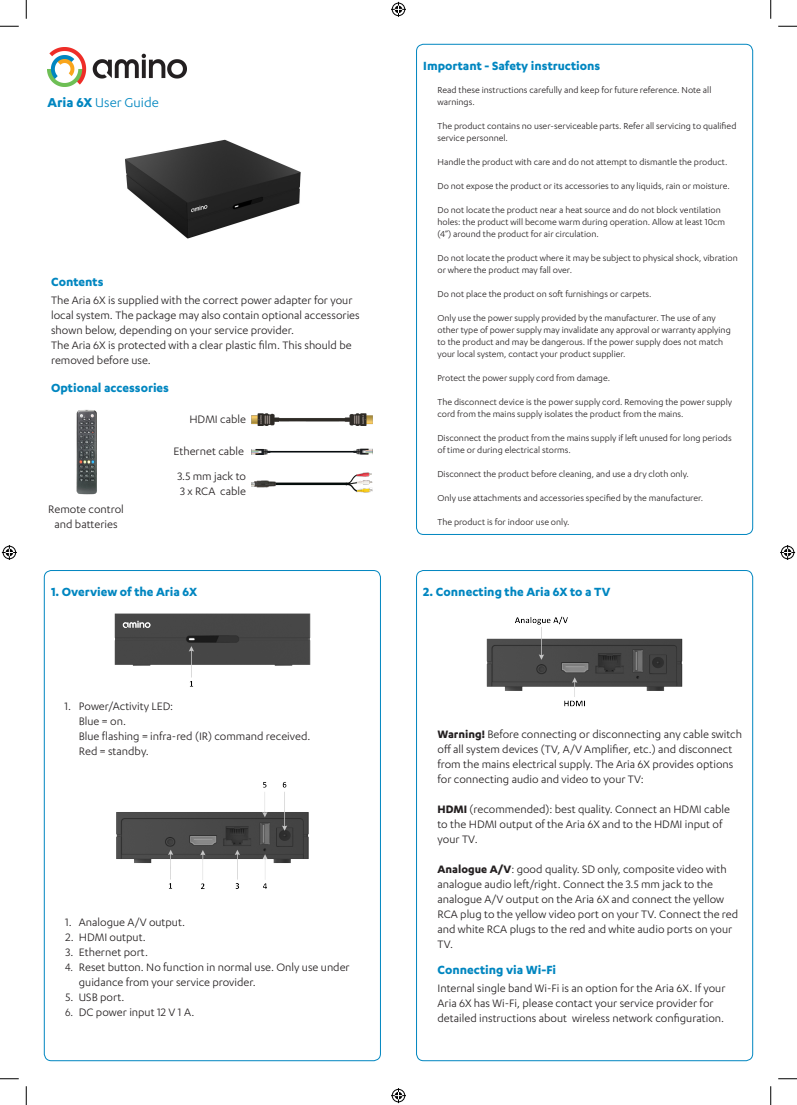
<style>
.page{position:relative;width:797px;height:1105px;background:#fff}
.page>*{position:absolute;margin:0;border:0;box-sizing:border-box;transform-origin:0 0}
.Front_page_title{font:15px "Karbon";color:#0086c0}
.Title_bold{font:700 13.75px "Karbon";color:#0086c0}
.Title_bold_karbon_11{font:700 13.75px "Karbon";color:#0086c0}
.Paragraph_Style_2_10{font:12.5px/15px "Karbon";color:#231f20}
.Paragraph_Style_2_10-2{font:12.5px "Karbon";color:#231f20;scale:.88 1}
.Paragraph_Style_2_10-3{font:12.5px "Karbon";color:#231f20;scale:.9 1}
.Paragraph_Style_2_8p{font:10px/12px "Karbon";color:#231f20}
.s1{font-weight:700}
</style>
<div class="page">
<img style="left:48px;top:48px;width:139px;height:38px">
<img style="left:114px;top:613px;width:197px;height:74px">
<img style="left:117px;top:782px;width:191px;height:107px">
<img style="left:486px;top:616px;width:197px;height:91px">
<img style="left:125px;top:139px;width:176px;height:100px">
<img style="left:76px;top:409px;width:21px;height:86px">
<img style="left:252px;top:473px;width:121px;height:19px">
<img style="left:252px;top:414px;width:120px;height:11px">
<img style="left:252px;top:448px;width:120px;height:7px">
<svg style="left:0;top:25px;width:19px;height:2px"></svg>
<svg style="left:778px;top:25px;width:19px;height:2px"></svg>
<svg style="left:0;top:1078px;width:19px;height:1px"></svg>
<svg style="left:778px;top:1078px;width:19px;height:1px"></svg>
<svg style="left:25px;top:0;width:2px;height:19px"></svg>
<svg style="left:25px;top:1086px;width:2px;height:19px"></svg>
<svg style="left:770px;top:0;width:1px;height:19px"></svg>
<svg style="left:770px;top:1086px;width:1px;height:19px"></svg>
<svg style="left:391px;top:2px;width:15px;height:15px"></svg>
<svg style="left:391px;top:1088px;width:15px;height:15px"></svg>
<svg style="left:2px;top:545px;width:15px;height:15px"></svg>
<svg style="left:780px;top:545px;width:15px;height:15px"></svg>
<p class="Front_page_title" style="left:48px;top:95px;width:113px"><span class="s1">Aria 6X</span> User Guide</p>
<p class="Title_bold_karbon_11" style="left:51px;top:274px;width:54px">Contents</p>
<p class="Paragraph_Style_2_10" style="left:51px;top:292px;width:310px">The Aria 6X is supplied with the correct power adapter for your local system. The package may also contain optional accessories shown below, depending on your service provider.</p>
<p class="Paragraph_Style_2_10" style="left:51px;top:337px;width:302px">The Aria 6X is protected with a clear plastic film. This should be removed before use.</p>
<p class="Title_bold_karbon_11" style="left:51px;top:380px;width:119px">Optional accessories</p>
<p class="Paragraph_Style_2_10" style="left:189px;top:411px;width:58px">HDMI cable</p>
<p class="Paragraph_Style_2_10" style="left:173px;top:443px;width:72px">Ethernet cable</p>
<p class="Paragraph_Style_2_10" style="left:48px;top:501px;width:77px">Remote control</p>
<p class="Paragraph_Style_2_10" style="left:54px;top:516px;width:65px">and batteries</p>
<p class="Paragraph_Style_2_10" style="left:177px;top:469px;width:70px">3.5 mm jack to</p>
<p class="Paragraph_Style_2_10" style="left:180px;top:484px;width:67px">3 x RCA cable</p>
<p class="Title_bold" style="left:423px;top:58px;width:178px">Important - Safety instructions</p>
<p class="Paragraph_Style_2_8p" style="left:437px;top:84px;width:275px">Read these instructions carefully and keep for future reference. Note all warnings.</p>
<p class="Paragraph_Style_2_8p" style="left:437px;top:120px;width:300px">The product contains no user-serviceable parts. Refer all servicing to qualified service personnel.</p>
<p class="Paragraph_Style_2_8p" style="left:437px;top:156px;width:292px">Handle the product with care and do not attempt to dismantle the product.</p>
<p class="Paragraph_Style_2_8p" style="left:437px;top:180px;width:294px">Do not expose the product or its accessories to any liquids, rain or moisture.</p>
<p class="Paragraph_Style_2_8p" style="left:437px;top:204px;width:289px">Do not locate the product near a heat source and do not block ventilation holes: the product will become warm during operation. Allow at least 10cm (4”) around the product for air circulation.</p>
<p class="Paragraph_Style_2_8p" style="left:437px;top:252px;width:302px">Do not locate the product where it may be subject to physical shock, vibration or where the product may fall over.</p>
<p class="Paragraph_Style_2_8p" style="left:437px;top:288px;width:215px">Do not place the product on soft furnishings or carpets.</p>
<p class="Paragraph_Style_2_8p" style="left:437px;top:312px;width:295px">Only use the power supply provided by the manufacturer. The use of any other type of power supply may invalidate any approval or warranty applying to the product and may be dangerous. If the power supply does not match your local system, contact your product supplier.</p>
<p class="Paragraph_Style_2_8p" style="left:437px;top:372px;width:174px">Protect the power supply cord from damage.</p>
<p class="Paragraph_Style_2_8p" style="left:437px;top:396px;width:296px">The disconnect device is the power supply cord. Removing the power supply cord from the mains supply isolates the product from the mains.</p>
<p class="Paragraph_Style_2_8p" style="left:437px;top:432px;width:296px">Disconnect the product from the mains supply if left unused for long periods of time or during electrical storms.</p>
<p class="Paragraph_Style_2_8p" style="left:437px;top:468px;width:253px">Disconnect the product before cleaning, and use a dry cloth only.</p>
<p class="Paragraph_Style_2_8p" style="left:437px;top:492px;width:267px">Only use attachments and accessories specified by the manufacturer.</p>
<p class="Paragraph_Style_2_8p" style="left:437px;top:516px;width:133px">The product is for indoor use only.</p>
<p class="Title_bold" style="left:51px;top:584px;width:148px">1. Overview of the Aria 6X</p>
<p class="Title_bold" style="left:423px;top:584px;width:189px">2. Connecting the Aria 6X to a TV</p>
<p class="Paragraph_Style_2_10" style="left:64px;top:698px;width:8px">1.</p>
<p class="Paragraph_Style_2_10" style="left:79px;top:698px;width:96px">Power/Activity LED:</p>
<p class="Paragraph_Style_2_10" style="left:79px;top:713px;width:49px">Blue = on.</p>
<p class="Paragraph_Style_2_10" style="left:79px;top:728px;width:233px">Blue flashing = infra-red (IR) command received.</p>
<p class="Paragraph_Style_2_10" style="left:79px;top:743px;width:71px">Red = standby.</p>
<p class="Paragraph_Style_2_10" style="left:79px;top:914px;width:108px">Analogue A/V output.</p>
<p class="Paragraph_Style_2_10" style="left:66px;top:929px;width:82px">2. HDMI output.</p>
<p class="Paragraph_Style_2_10" style="left:66px;top:944px;width:84px">3. Ethernet port.</p>
<p class="Paragraph_Style_2_10" style="left:79px;top:959px;width:272px">Reset button. No function in normal use. Only use under guidance from your service provider.</p>
<p class="Paragraph_Style_2_10" style="left:66px;top:989px;width:60px">5. USB port.</p>
<p class="Paragraph_Style_2_10" style="left:79px;top:1004px;width:117px">DC power input 12 V 1 A.</p>
<p class="Paragraph_Style_2_10" style="left:65px;top:914px;width:8px">1.</p>
<p class="Paragraph_Style_2_10-2" style="left:65px;top:960px;width:11px">4.</p>
<p class="Paragraph_Style_2_10-3" style="left:65px;top:1005px;width:10px">6.</p>
<p class="Paragraph_Style_2_10" style="left:437px;top:726px;width:306px"><span class="s1">Warning!</span> Before connecting or disconnecting any cable switch off all system devices (TV, A/V Amplifier, etc.) and disconnect from the mains electrical supply. The Aria 6X provides options for connecting audio and video to your TV:</p>
<p class="Paragraph_Style_2_10" style="left:437px;top:801px;width:294px"><span class="s1">HDMI</span> (recommended): best quality. Connect an HDMI cable to the HDMI output of the Aria 6X and to the HDMI input of your TV.</p>
<p class="Paragraph_Style_2_10" style="left:437px;top:861px;width:302px"><span class="s1">Analogue A/V</span>: good quality. SD only, composite video with analogue audio left/right. Connect the 3.5 mm jack to the analogue A/V output on the Aria 6X and connect the yellow RCA plug to the yellow video port on your TV. Connect the red and white RCA plugs to the red and white audio ports on your TV.</p>
<p class="Title_bold" style="left:437px;top:962px;width:120px">Connecting via Wi-Fi</p>
<p class="Paragraph_Style_2_10" style="left:437px;top:981px;width:289px">Internal single band Wi-Fi is an option for the Aria 6X. If your<br>Aria 6X has Wi-Fi, please contact your service provider for detailed instructions about wireless network configuration.</p>
</div>
